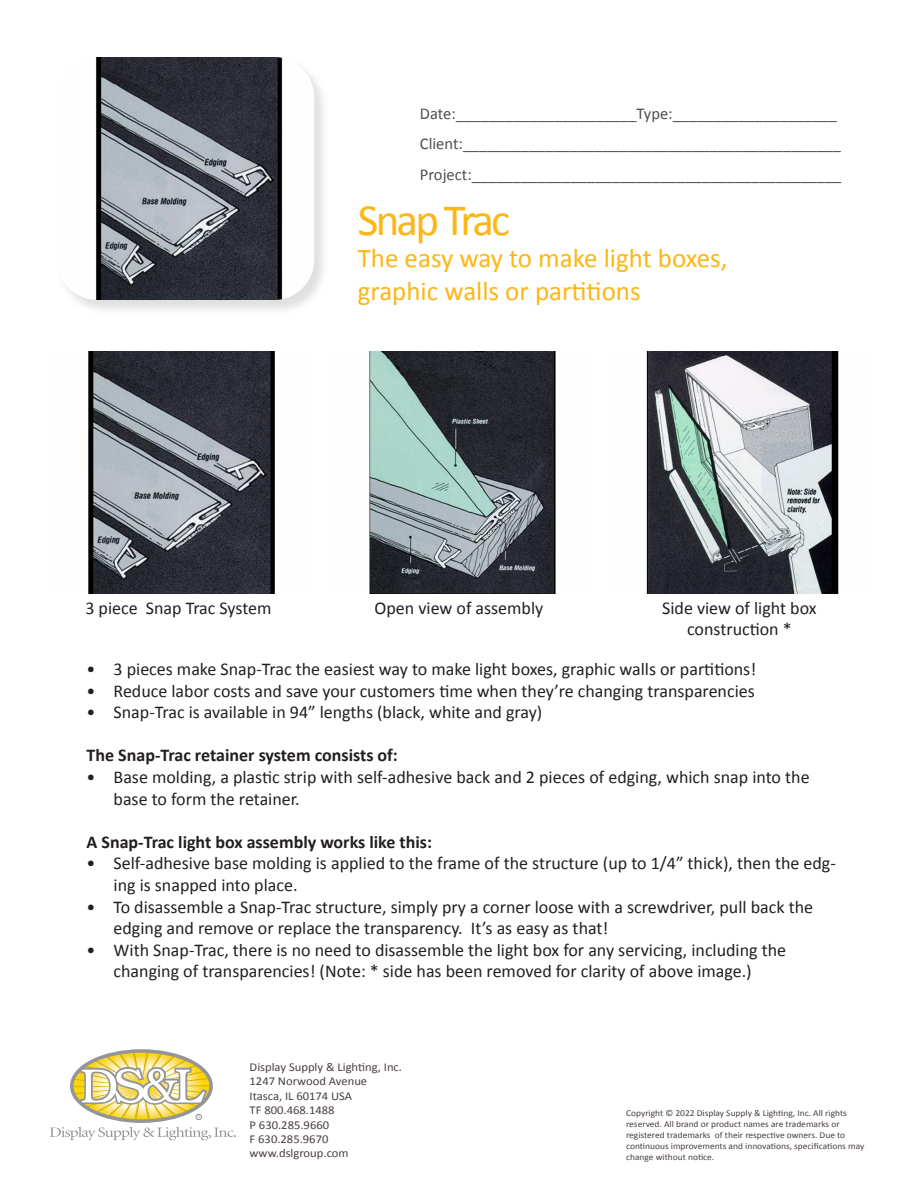
<style>
.page{position:relative;width:918px;height:1188px;background:#fff}
.page>*{position:absolute;margin:0;border:0;box-sizing:border-box;transform-origin:0 0}
.t1{font:45px "Calibri";letter-spacing:-.06em;color:#fcb615}
.t2{font:27px/32.4px "Calibri";color:#fcb615}
.t3{font:18px/21.6px "Calibri";color:#231f20}
.t4{font:700 18px "Calibri";color:#231f20}
.t5{font:16.5px "Calibri";color:#4e4f50}
.t6{font:12px "Calibri";color:#48403e;scale:1.05 1}
.t7{font:9px/10.8px "Calibri";color:#48403e;scale:1.05 1}
</style>
<div class="page">
<div style="left:56px;top:57px;width:273px;height:258px;background:#cac9ca;opacity:.57"></div>
<img style="left:57px;top:57px;width:257px;height:243px">
<svg style="left:50px;top:1050px;width:186px;height:90px"></svg>
<img style="left:88px;top:351px;width:187px;height:243px">
<img style="left:369px;top:351px;width:187px;height:243px">
<img style="left:646px;top:351px;width:193px;height:243px">
<p class="t5" style="left:420px;top:102px;width:419px">Date:______________________Type:____________________</p>
<p class="t5" style="left:420px;top:132px;width:423px">Client:______________________________________________</p>
<p class="t5" style="left:420px;top:163px;width:423px">Project:_____________________________________________</p>
<p class="t1" style="left:358px;top:189px;width:154px">Snap Trac</p>
<p class="t2" style="left:358px;top:241px;width:371px">The easy way to make light boxes, graphic walls or partitions</p>
<p class="t3" style="left:85px;top:596px;width:188px">3 piece Snap Trac System</p>
<p class="t3" style="left:375px;top:596px;width:170px">Open view of assembly</p>
<p class="t3" style="left:662px;top:596px;width:156px">Side view of light box</p>
<p class="t3" style="left:687px;top:618px;width:106px">construction *</p>
<p class="t3" style="left:87px;top:658px;width:671px">• 3 pieces make Snap-Trac the easiest way to make light boxes, graphic walls or partitions!</p>
<p class="t3" style="left:87px;top:679px;width:670px">• Reduce labor costs and save your customers time when they’re changing transparencies</p>
<p class="t3" style="left:87px;top:701px;width:457px">• Snap-Trac is available in 94” lengths (black, white and gray)</p>
<p class="t4" style="left:87px;top:743px;width:313px">The Snap-Trac retainer system consists of:</p>
<p class="t3" style="left:114px;top:766px;width:698px;text-indent:-27px">• Base molding, a plastic strip with self-adhesive back and 2 pieces of edging, which snap into the base to form the retainer.</p>
<p class="t4" style="left:87px;top:829px;width:347px">A Snap-Trac light box assembly works like this:</p>
<p class="t3" style="left:114px;top:852px;width:724px;text-indent:-27px">• Self-adhesive base molding is applied to the frame of the structure (up to 1/4” thick), then the edg&shy;ing is snapped into place.</p>
<p class="t3" style="left:114px;top:895px;width:701px;text-indent:-27px">• To disassemble a Snap-Trac structure, simply pry a corner loose with a screwdriver, pull back the edging and remove or replace the transparency. It’s as easy as that!</p>
<p class="t3" style="left:87px;top:939px;width:701px;text-align:center">• With Snap-Trac, there is no need to disassemble the light box for any servicing, including the changing of transparencies! (Note: * side has been removed for clarity of above image.)</p>
<p class="t6" style="left:250px;top:1059px;width:147px">Display Supply &amp; Lighting, Inc.</p>
<p class="t6" style="left:250px;top:1073px;width:114px">1247 Norwood Avenue</p>
<p class="t6" style="left:250px;top:1088px;width:99px">Itasca, IL 60174 USA</p>
<p class="t6" style="left:250px;top:1102px;width:82px">TF 800.468.1488</p>
<p class="t6" style="left:250px;top:1116px;width:77px">P 630.285.9660</p>
<p class="t6" style="left:250px;top:1131px;width:77px">F 630.285.9670</p>
<p class="t6" style="left:250px;top:1145px;width:96px">www.dslgroup.com</p>
<p class="t7" style="left:626px;top:1108px;width:228px">Copyright © 2022 Display Supply &amp; Lighting, Inc. All rights reserved. All brand or product names are trademarks or registered trademarks of their respective owners. Due to continuous improvements and innovations, specifications may change without notice.</p>
</div>
